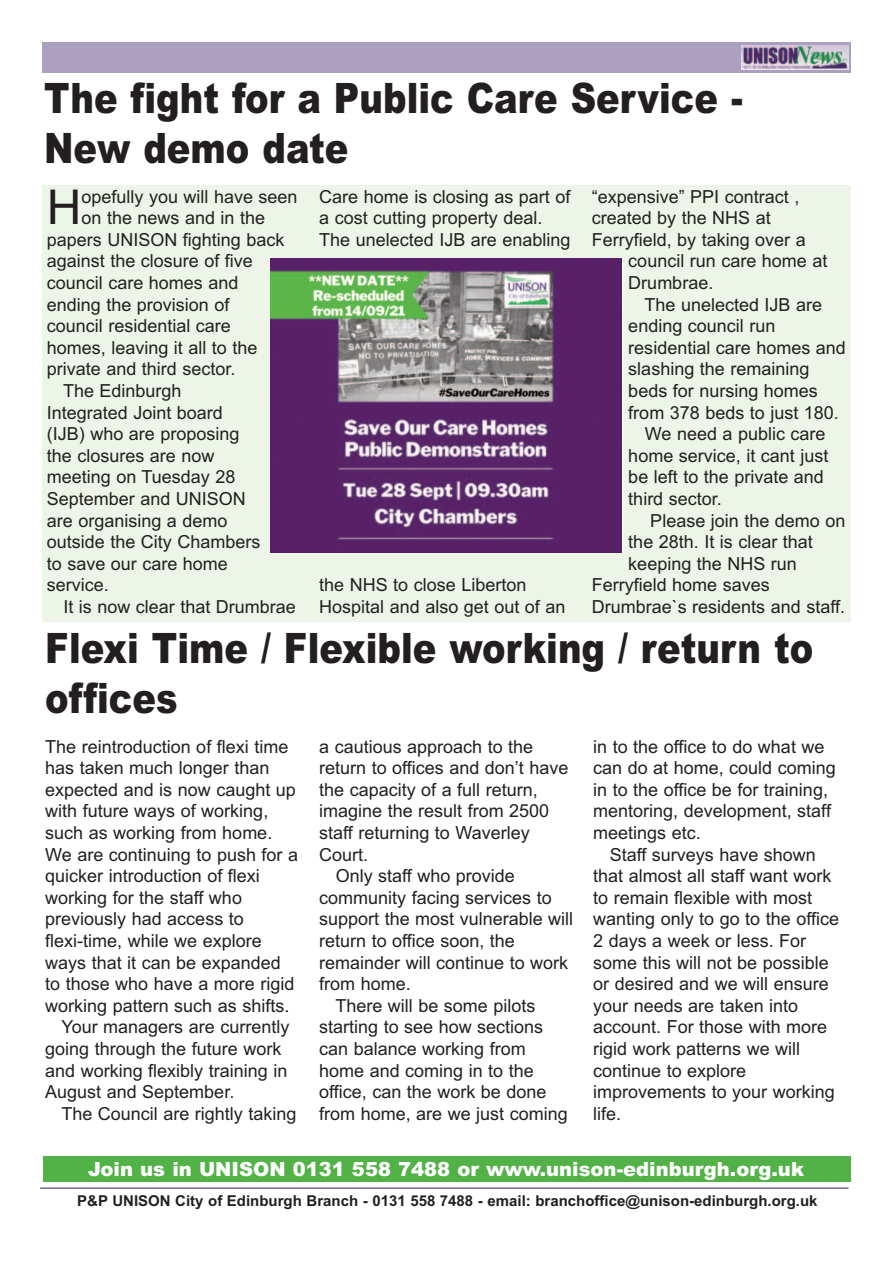
<style>
.page{position:relative;width:893px;height:1263px;background:#fff}
.page>*{position:absolute;margin:0;border:0;box-sizing:border-box;transform-origin:0 0}
.t1{font:48.15px "Arial";color:#231f20}
.t2{font:900 42px/50.4px "Arial";color:#231f20;scale:.84 1}
.t3{font:900 19.5px "Arial";color:#fff}
.t4{font:18px/21.6px "Arial";color:#231f20}
.t5{font:700 15px "Arial";color:#231f20}
</style>
<div class="page">
<div style="left:43px;top:1157px;width:808px;height:25px;background:#53b247"></div>
<div style="left:43px;top:43px;width:808px;height:30px;background:#aca0c0"></div>
<img style="left:741px;top:46px;width:108px;height:23px">
<hr style="left:40px;top:1188px;width:808px;height:1px;background:#3c1765">
<div style="left:42px;top:185px;width:809px;height:437px;background:#ecf5e8"></div>
<img style="left:271px;top:258px;width:351px;height:294px">
<h2 class="t2" style="left:44px;top:73px;width:833px">The fight for a Public Care Service -<br>New demo date</h2>
<h1 class="t1" style="left:47px;top:179px;width:36px">H</h1>
<p class="t4" style="left:82px;top:186px;width:218px">opefully you will have seen</p>
<p class="t4" style="left:82px;top:207px;width:185px">on the news and in the</p>
<p class="t4" style="left:47px;top:229px;width:239px">papers UNISON fighting back</p>
<p class="t4" style="left:47px;top:250px;width:208px">against the closure of five</p>
<p class="t4" style="left:47px;top:272px;width:193px">council care homes and</p>
<p class="t4" style="left:47px;top:294px;width:184px">ending the provision of</p>
<p class="t4" style="left:47px;top:315px;width:186px">council residential care</p>
<p class="t4" style="left:47px;top:337px;width:212px">homes, leaving it all to the</p>
<p class="t4" style="left:47px;top:358px;width:190px">private and third sector.</p>
<p class="t4" style="left:63px;top:380px;width:120px">The Edinburgh</p>
<p class="t4" style="left:47px;top:402px;width:178px">Integrated Joint board</p>
<p class="t4" style="left:47px;top:423px;width:194px">(IJB) who are proposing</p>
<p class="t4" style="left:47px;top:445px;width:169px">the closures are now</p>
<p class="t4" style="left:47px;top:466px;width:190px">meeting on Tuesday 28</p>
<p class="t4" style="left:47px;top:488px;width:201px">September and UNISON</p>
<p class="t4" style="left:47px;top:510px;width:182px">are organising a demo</p>
<p class="t4" style="left:47px;top:531px;width:215px">outside the City Chambers</p>
<p class="t4" style="left:47px;top:553px;width:183px">to save our care home</p>
<p class="t4" style="left:47px;top:574px;width:64px">service.</p>
<p class="t4" style="left:63px;top:596px;width:234px">It is now clear that Drumbrae</p>
<p class="t4" style="left:319px;top:186px;width:253px">Care home is closing as part of a cost cutting property deal.<br>The unelected IJB are enabling</p>
<p class="t4" style="left:319px;top:574px;width:248px">the NHS to close Liberton<br>Hospital and also get out of an</p>
<p class="t4" style="left:592px;top:186px;width:209px">“expensive” PPI contract ,</p>
<p class="t4" style="left:592px;top:207px;width:181px">created by the NHS at</p>
<p class="t4" style="left:592px;top:229px;width:216px">Ferryfield, by taking over a</p>
<p class="t4" style="left:628px;top:250px;width:201px">council run care home at</p>
<p class="t4" style="left:628px;top:272px;width:87px">Drumbrae.</p>
<p class="t4" style="left:644px;top:294px;width:179px">The unelected IJB are</p>
<p class="t4" style="left:628px;top:315px;width:149px">ending council run</p>
<p class="t4" style="left:628px;top:337px;width:219px">residential care homes and</p>
<p class="t4" style="left:628px;top:358px;width:183px">slashing the remaining</p>
<p class="t4" style="left:628px;top:380px;width:191px">beds for nursing homes</p>
<p class="t4" style="left:628px;top:402px;width:212px">from 378 beds to just 180.</p>
<p class="t4" style="left:645px;top:423px;width:182px">We need a public care</p>
<p class="t4" style="left:628px;top:445px;width:202px">home service, it cant just</p>
<p class="t4" style="left:628px;top:466px;width:197px">be left to the private and</p>
<p class="t4" style="left:628px;top:488px;width:95px">third sector.</p>
<p class="t4" style="left:650px;top:510px;width:197px">Please join the demo on</p>
<p class="t4" style="left:628px;top:531px;width:186px">the 28th. It is clear that</p>
<p class="t4" style="left:628px;top:553px;width:170px">keeping the NHS run</p>
<p class="t4" style="left:592px;top:574px;width:180px">Ferryfield home saves</p>
<p class="t4" style="left:592px;top:596px;width:255px">Drumbrae`s residents and staff.</p>
<h2 class="t2" style="left:45px;top:623px;width:916px">Flexi Time / Flexible working / return to offices</h2>
<p class="t4" style="left:45px;top:735px;width:245px">The reintroduction of flexi time</p>
<p class="t4" style="left:45px;top:757px;width:226px">has taken much longer than</p>
<p class="t4" style="left:45px;top:779px;width:252px">expected and is now caught up</p>
<p class="t4" style="left:45px;top:800px;width:225px">with future ways of working,</p>
<p class="t4" style="left:45px;top:822px;width:229px">such as working from home.</p>
<p class="t4" style="left:45px;top:843px;width:254px">We are continuing to push for a</p>
<p class="t4" style="left:45px;top:865px;width:216px">quicker introduction of flexi</p>
<p class="t4" style="left:45px;top:887px;width:198px">working for the staff who</p>
<p class="t4" style="left:45px;top:908px;width:200px">previously had access to</p>
<p class="t4" style="left:45px;top:930px;width:218px">flexi-time, while we explore</p>
<p class="t4" style="left:45px;top:951px;width:237px">ways that it can be expanded</p>
<p class="t4" style="left:45px;top:973px;width:251px">to those who have a more rigid</p>
<p class="t4" style="left:45px;top:995px;width:246px">working pattern such as shifts.</p>
<p class="t4" style="left:61px;top:1016px;width:229px">Your managers are currently</p>
<p class="t4" style="left:45px;top:1038px;width:238px">going through the future work</p>
<p class="t4" style="left:45px;top:1059px;width:244px">and working flexibly training in</p>
<p class="t4" style="left:45px;top:1081px;width:191px">August and September.</p>
<p class="t4" style="left:61px;top:1103px;width:237px">The Council are rightly taking</p>
<p class="t4" style="left:593px;top:735px;width:244px">in to the office to do what we can do at home, could coming in to the office be for training, mentoring, development, staff meetings etc.</p>
<p class="t4" style="left:593px;top:843px;width:247px;text-indent:17px">Staff surveys have shown that almost all staff want work to remain flexible with most wanting only to go to the office<br>2 days a week or less. For some this will not be possible or desired and we will ensure your needs are taken into account. For those with more rigid work patterns we will continue to explore improvements to your working life.</p>
<p class="t4" style="left:319px;top:735px;width:216px">a cautious approach to the</p>
<p class="t4" style="left:319px;top:757px;width:251px">return to offices and don’t have</p>
<p class="t4" style="left:319px;top:779px;width:220px">the capacity of a full return,</p>
<p class="t4" style="left:319px;top:800px;width:232px">imagine the result from 2500</p>
<p class="t4" style="left:319px;top:822px;width:212px">staff returning to Waverley</p>
<p class="t4" style="left:319px;top:843px;width:51px">Court.</p>
<p class="t4" style="left:336px;top:865px;width:181px">Only staff who provide</p>
<p class="t4" style="left:319px;top:887px;width:234px">community facing services to</p>
<p class="t4" style="left:319px;top:908px;width:256px">support the most vulnerable will</p>
<p class="t4" style="left:319px;top:930px;width:197px">return to office soon, the</p>
<p class="t4" style="left:319px;top:951px;width:251px">remainder will continue to work</p>
<p class="t4" style="left:319px;top:973px;width:93px">from home.</p>
<p class="t4" style="left:335px;top:995px;width:202px">There will be some pilots</p>
<p class="t4" style="left:319px;top:1016px;width:226px">starting to see how sections</p>
<p class="t4" style="left:319px;top:1038px;width:208px">can balance working from</p>
<p class="t4" style="left:319px;top:1059px;width:216px">home and coming in to the</p>
<p class="t4" style="left:319px;top:1081px;width:229px">office, can the work be done</p>
<p class="t4" style="left:319px;top:1103px;width:250px">from home, are we just coming</p>
<p class="t3" style="left:88px;top:1157px;width:717px">Join us in UNISON 0131 558 7488 or www.unison-edinburgh.org.uk</p>
<p class="t5" style="left:77px;top:1192px;width:742px">P&amp;P UNISON City of Edinburgh Branch - 0131 558 7488 - email: branchoffice@unison-edinburgh.org.uk</p>
</div>
